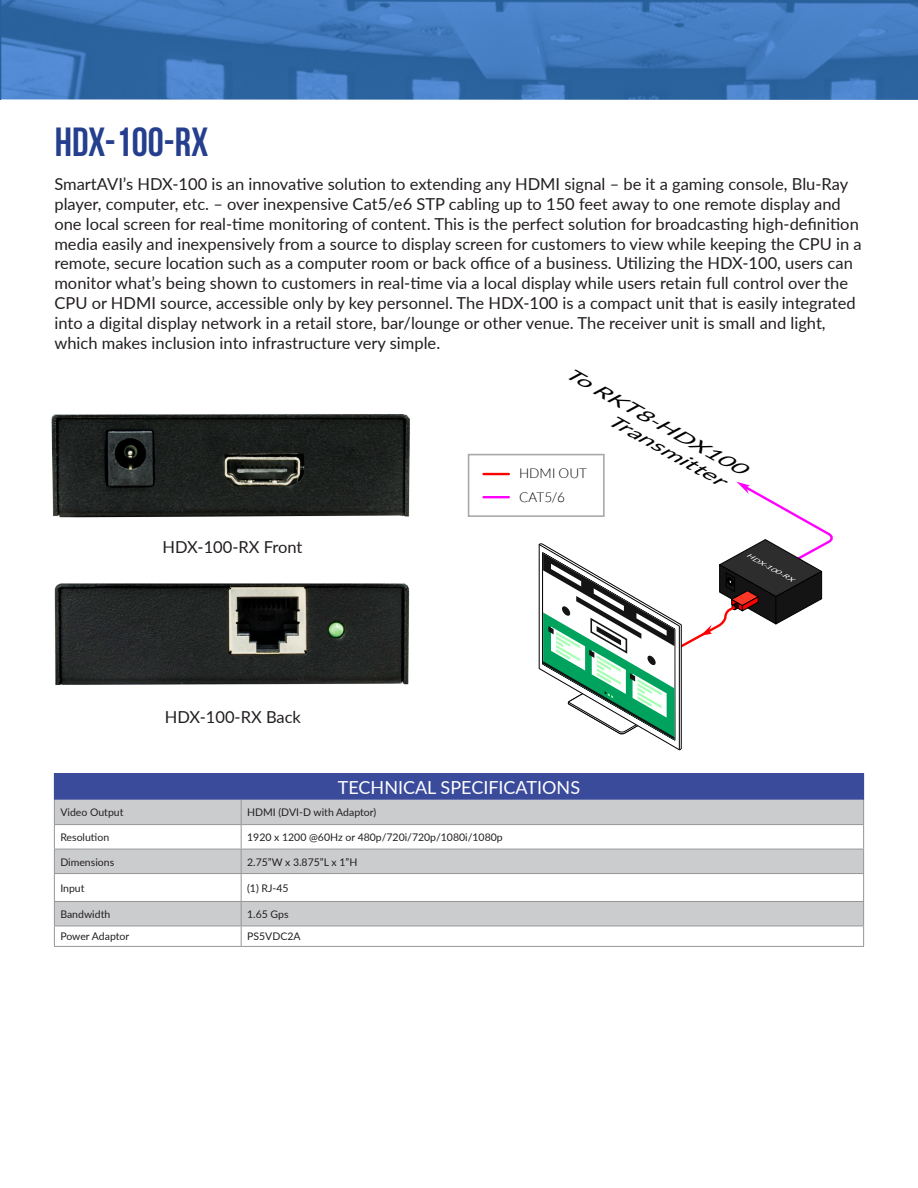
<style>
.page{position:relative;width:918px;height:1188px;background:#fff}
.page>*{position:absolute;margin:0;border:0;box-sizing:border-box;transform-origin:0 0}
.t1{font:700 40.5px "Bebas Neue";color:#253f8e}
.t2{font:18px "Lato";color:#fff}
.t3{font:16.5px/19.8px "Lato";color:#231f20}
.t4{font:italic 16.5px/20px "Lato";color:#000;scale:1.55 1}
.t5{font:300 13.5px/23.1px "Lato";color:#000}
.t6{font:10.5px "Lato";color:#231f20}
.t7{font:italic 6px "Lato";color:#fff;scale:1.52 1}
</style>
<div class="page">
<img style="left:0;top:0;width:918px;height:100px">
<img style="left:51px;top:414px;width:359px;height:104px">
<img style="left:54px;top:583px;width:356px;height:103px">
<div style="left:54px;top:773px;width:810px;height:27px;background:#3a4b9c"></div>
<div style="left:55px;top:800px;width:808px;height:24px;background:#cbccce"></div>
<svg style="left:55px;top:825px;width:808px;height:121px"></svg>
<hr style="left:54px;top:824px;width:187px;height:1px;background:#969696">
<hr style="left:241px;top:824px;width:623px;height:1px;background:#969696">
<hr style="left:54px;top:849px;width:187px;height:1px;background:#969696">
<hr style="left:241px;top:849px;width:623px;height:1px;background:#969696">
<hr style="left:54px;top:873px;width:187px;height:1px;background:#969696">
<hr style="left:241px;top:873px;width:623px;height:1px;background:#969696">
<hr style="left:54px;top:901px;width:187px;height:1px;background:#969696">
<hr style="left:241px;top:901px;width:623px;height:1px;background:#969696">
<hr style="left:54px;top:926px;width:187px;height:1px;background:#969696">
<hr style="left:241px;top:926px;width:623px;height:1px;background:#969696">
<svg style="left:241px;top:800px;width:1px;height:146px"></svg>
<hr style="left:54px;top:946px;width:187px;height:1px;background:#969696">
<hr style="left:241px;top:946px;width:623px;height:1px;background:#969696">
<svg style="left:54px;top:799px;width:1px;height:147px"></svg>
<svg style="left:863px;top:799px;width:1px;height:147px"></svg>
<div style="left:468px;top:454px;width:137px;height:63px;border:2px solid #a8a9ad"></div>
<hr style="left:484px;top:473px;width:25px;height:2px;background:#f00">
<hr style="left:484px;top:496px;width:25px;height:2px;background:#f0f">
<svg style="left:538px;top:482px;width:295px;height:269px"></svg>
<p class="t1" style="left:55px;top:119px;width:155px">HDX-100-rx</p>
<p class="t3" style="left:54px;top:174px;width:809px">SmartAVI’s HDX-100 is an innovative solution to extending any HDMI signal – be it a gaming console, Blu-Ray player, computer, etc. – over inexpensive Cat5/e6 STP cabling up to 150 feet away to one remote display and one local screen for real-time monitoring of content. This is the perfect solution for broadcasting high-definition media easily and inexpensively from a source to display screen for customers to view while keeping the CPU in a remote, secure location such as a computer room or back office of a business. Utilizing the HDX-100, users can monitor what’s being shown to customers in real-time via a local display while users retain full control over the CPU or HDMI source, accessible only by key personnel. The HDX-100 is a compact unit that is easily integrated into a digital display network in a retail store, bar/lounge or other venue. The receiver unit is small and light, which makes inclusion into infrastructure very simple.</p>
<p class="t3" style="left:163px;top:537px;width:141px">HDX-100-RX Front</p>
<p class="t4" style="left:623px;top:391px;width:94px;text-indent:-59px;rotate:29deg">To RKT8-HDX100<br>Transmitter</p>
<p class="t5" style="left:519px;top:462px;width:70px">HDMI OUT<br>CAT5/6</p>
<p class="t7" style="left:749px;top:552px;width:36px;rotate:29deg">HDX-100-RX</p>
<p class="t3" style="left:165px;top:707px;width:138px">HDX-100-RX Back</p>
<p class="t2" style="left:338px;top:774px;width:244px">TECHNICAL SPECIFICATIONS</p>
<p class="t6" style="left:60px;top:805px;width:65px">Video Output</p>
<p class="t6" style="left:247px;top:805px;width:131px">HDMI (DVI-D with Adaptor)</p>
<p class="t6" style="left:60px;top:830px;width:50px">Resolution</p>
<p class="t6" style="left:247px;top:830px;width:257px">1920 x 1200 @60Hz or 480p/720i/720p/1080i/1080p</p>
<p class="t6" style="left:60px;top:854px;width:55px">Dimensions</p>
<p class="t6" style="left:247px;top:854px;width:112px">2.75”W x 3.875”L x 1”H</p>
<p class="t6" style="left:60px;top:880px;width:26px">Input</p>
<p class="t6" style="left:247px;top:880px;width:43px">(1) RJ-45</p>
<p class="t6" style="left:60px;top:907px;width:51px">Bandwidth</p>
<p class="t6" style="left:247px;top:907px;width:43px">1.65 Gps</p>
<p class="t6" style="left:60px;top:929px;width:70px">Power Adaptor</p>
<p class="t6" style="left:247px;top:929px;width:55px">PS5VDC2A</p>
</div>
